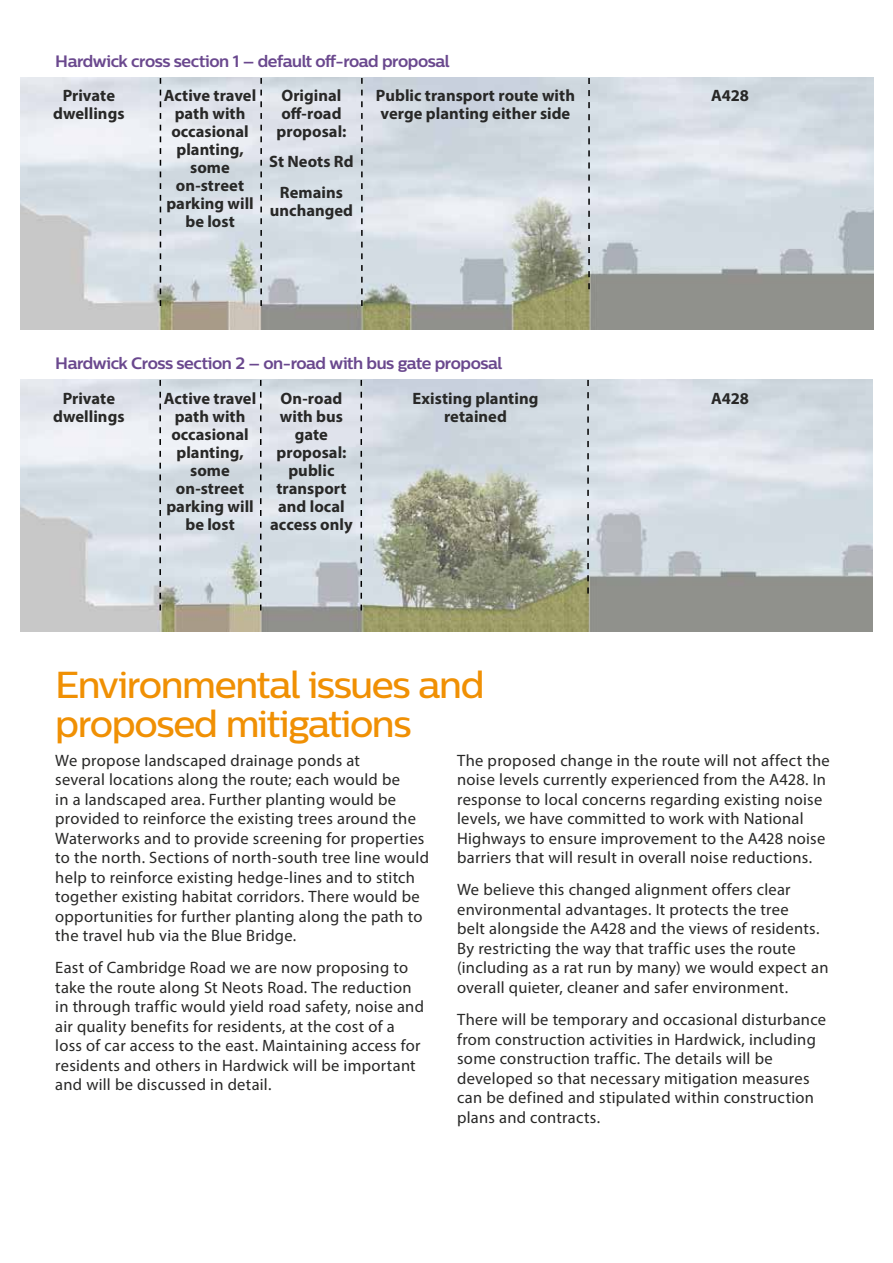
<style>
.page{position:relative;width:893px;height:1263px;background:#fff}
.page>*{position:absolute;margin:0;border:0;box-sizing:border-box;transform-origin:0 0}
.t1{font:500 37.5px/39px "Centrale Sans";letter-spacing:-.04em;color:#f09004}
.t2{font:16.5px/19.5px "Myriad Pro";letter-spacing:.015em;color:#282827}
.t3{font:700 16.5px/18px "Myriad Pro";color:#282827;text-align:center}
.t4{font:700 16.5px "Centrale Sans";letter-spacing:-.03em;color:#6a488e}
</style>
<div class="page">
<img style="left:21px;top:380px;width:851px;height:251px">
<svg style="left:260px;top:380px;width:1px;height:230px"></svg>
<svg style="left:587px;top:380px;width:2px;height:214px"></svg>
<svg style="left:361px;top:380px;width:1px;height:230px"></svg>
<svg style="left:159px;top:380px;width:2px;height:230px"></svg>
<img style="left:21px;top:78px;width:853px;height:251px">
<svg style="left:260px;top:78px;width:2px;height:228px"></svg>
<svg style="left:588px;top:78px;width:2px;height:211px"></svg>
<svg style="left:361px;top:78px;width:2px;height:228px"></svg>
<svg style="left:160px;top:78px;width:1px;height:228px"></svg>
<p class="t4" style="left:55px;top:52px;width:396px">Hardwick cross section 1 – default off-road proposal</p>
<p class="t3" style="left:53px;top:86px;width:73px">Private dwellings</p>
<p class="t3" style="left:164px;top:86px;width:94px">Active travel path with occasional planting, some on-street parking will be lost</p>
<p class="t3" style="left:276px;top:86px;width:72px">Original off-road proposal:</p>
<p class="t3" style="left:269px;top:146px;width:86px;line-height:30.8px">St Neots Rd<br>Remains</p>
<p class="t3" style="left:270px;top:201px;width:85px">unchanged</p>
<p class="t3" style="left:376px;top:86px;width:201px;text-align:left">Public transport route with verge planting either side</p>
<p class="t3" style="left:711px;top:86px;width:39px">A428</p>
<p class="t4" style="left:55px;top:354px;width:449px">Hardwick Cross section 2 – on-road with bus gate proposal</p>
<p class="t3" style="left:53px;top:389px;width:73px">Private dwellings</p>
<p class="t3" style="left:164px;top:389px;width:94px">Active travel path with occasional planting, some on-street parking will be lost</p>
<p class="t3" style="left:270px;top:389px;width:84px">On-road with bus gate proposal: public transport and local access only</p>
<p class="t3" style="left:413px;top:389px;width:127px">Existing planting retained</p>
<p class="t3" style="left:711px;top:389px;width:39px">A428</p>
<h1 class="t1" style="left:55px;top:664px;width:431px">Environmental issues and proposed mitigations</h1>
<p class="t2" style="left:55px;top:750px;width:375px">We propose landscaped drainage ponds at<br>several locations along the route; each would be<br>in a landscaped area. Further planting would be provided to reinforce the existing trees around the Waterworks and to provide screening for properties to the north. Sections of north-south tree line would help to reinforce existing hedge-lines and to stitch together existing habitat corridors. There would be opportunities for further planting along the path to the travel hub via the Blue Bridge.</p>
<p class="t2" style="left:55px;top:958px;width:370px">East of Cambridge Road we are now proposing to take the route along St Neots Road. The reduction in through traffic would yield road safety, noise and air quality benefits for residents, at the cost of a loss of car access to the east. Maintaining access for residents and others in Hardwick will be important and will be discussed in detail.</p>
<p class="t2" style="left:457px;top:750px;width:374px">The proposed change in the route will not affect the noise levels currently experienced from the A428. In response to local concerns regarding existing noise levels, we have committed to work with National Highways to ensure improvement to the A428 noise barriers that will result in overall noise reductions.</p>
<p class="t2" style="left:457px;top:880px;width:373px">We believe this changed alignment offers clear environmental advantages. It protects the tree<br>belt alongside the A428 and the views of residents.<br>By restricting the way that traffic uses the route (including as a rat run by many) we would expect an overall quieter, cleaner and safer environment.</p>
<p class="t2" style="left:457px;top:1010px;width:370px">There will be temporary and occasional disturbance from construction activities in Hardwick, including some construction traffic. The details will be developed so that necessary mitigation measures can be defined and stipulated within construction plans and contracts.</p>
</div>
